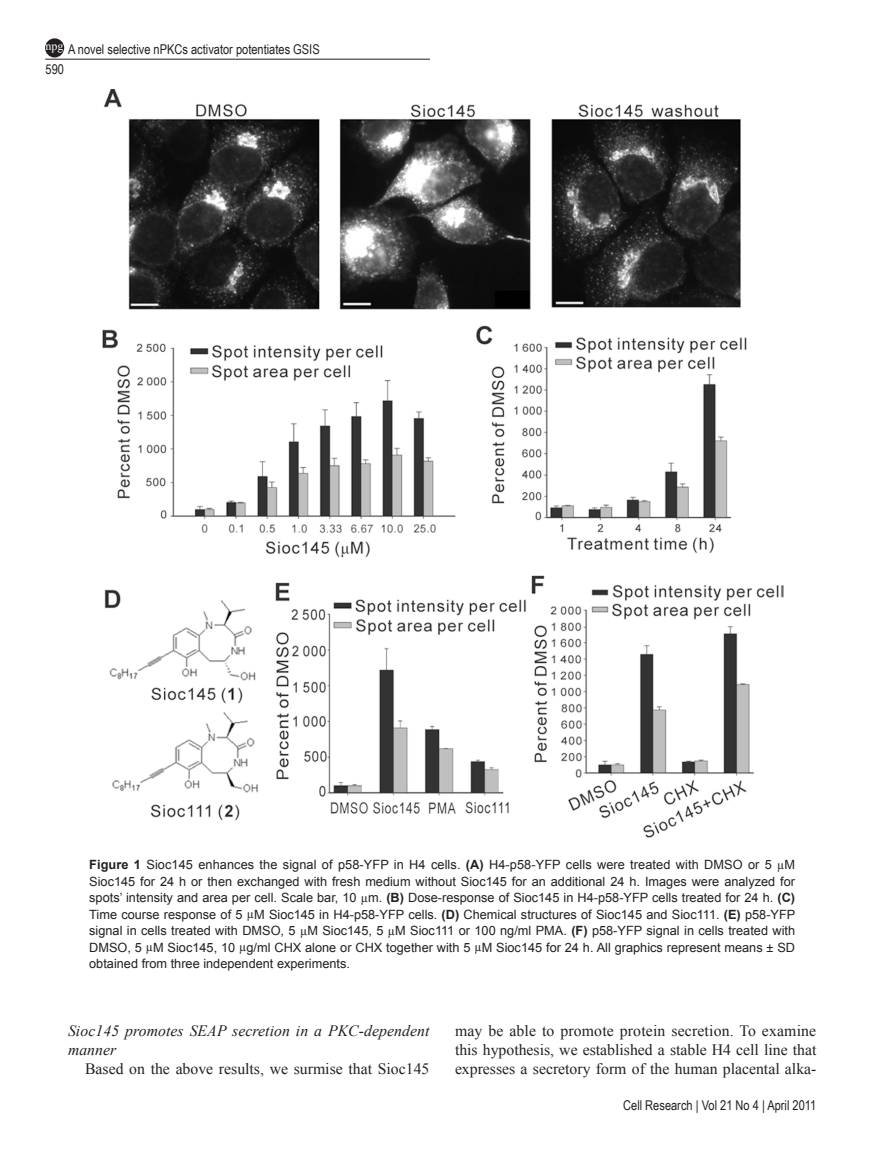
<style>
.page{position:relative;width:893px;height:1170px;background:#fff}
.page>*{position:absolute;margin:0;border:0;box-sizing:border-box;transform-origin:0 0}
.t1{font:15.75px/18.8px "Times New Roman PSMT2";color:#231f20;text-align:justify}
.t2{font:italic 15.75px/18.8px "Times New Roman";letter-spacing:.005em;color:#231f20}
.t3{font:13.5px "Arial Narrow";color:#231f20}
.t4{font:12.75px/16.5px "Arial";color:#231f20;text-align:justify}
.t5{font:12px "Times New Roman PSMT2";color:#fff}
.s1{font-weight:700}
.s2{font-family:"Arial Bold MT2"}
.s3{font-family:"Times New Roman"}
</style>
<div class="page">
<hr style="left:45px;top:59px;width:385px;height:1px;background:#231f20">
<div style="left:46px;top:39px;width:17px;height:18px;background:#231f20;border-radius:50%"></div>
<div style="left:45px;top:38px;width:19px;height:19px;border:2px solid #231f20;border-radius:50%"></div>
<img style="left:103px;top:89px;width:680px;height:749px">
<p class="t3" style="left:68px;top:39px;width:253px">A novel selective nPKCs activator potentiates GSIS</p>
<p class="t5" style="left:46px;top:38px;width:19px">npg</p>
<p class="t3" style="left:46px;top:59px;width:20px">590</p>
<p class="t4" style="left:89px;top:856px;width:708px"><span class="s1">Figure 1</span> Sioc145 enhances the signal of p58-YFP in H4 cells. <span class="s2">(A)</span> H4-p58-YFP cells were treated with DMSO or 5 <span class="s3">µ</span>M Sioc145 for 24 h or then exchanged with fresh medium without Sioc145 for an additional 24 h. Images were analyzed for spots’ intensity and area per cell. Scale bar, 10 <span class="s3">µ</span>m. <span class="s2">(B)</span> Dose-response of Sioc145 in H4-p58-YFP cells treated for 24 h. <span class="s1">(C)<br></span>Time course response of 5 <span class="s3">µ</span>M Sioc145 in H4-p58-YFP cells. <span class="s2">(D)</span> Chemical structures of Sioc145 and Sioc111. <span class="s2">(E)</span> p58-YFP signal in cells treated with DMSO, 5 <span class="s3">µ</span>M Sioc145, 5 <span class="s3">µ</span>M Sioc111 or 100 ng/ml PMA. <span class="s2">(F)</span> p58-YFP signal in cells treated with DMSO, 5 <span class="s3">µ</span>M Sioc145, 10 <span class="s3">µ</span>g/ml CHX alone or CHX together with 5 <span class="s3">µ</span>M Sioc145 for 24 h. All graphics represent means ± SD obtained from three independent experiments.</p>
<p class="t2" style="left:68px;top:1020px;width:363px">Sioc145 promotes SEAP secretion in a PKC-dependent manner</p>
<p class="t1" style="left:85px;top:1058px;width:346px">Based on the above results, we surmise that Sioc145</p>
<p class="t1" style="left:455px;top:1021px;width:363px">may be able to promote protein secretion. To examine this hypothesis, we established a stable H4 cell line that expresses a secretory form of the human placental alka-</p>
<p class="t3" style="left:623px;top:1094px;width:195px">Cell Research | Vol 21 No 4 | April 2011</p>
</div>
